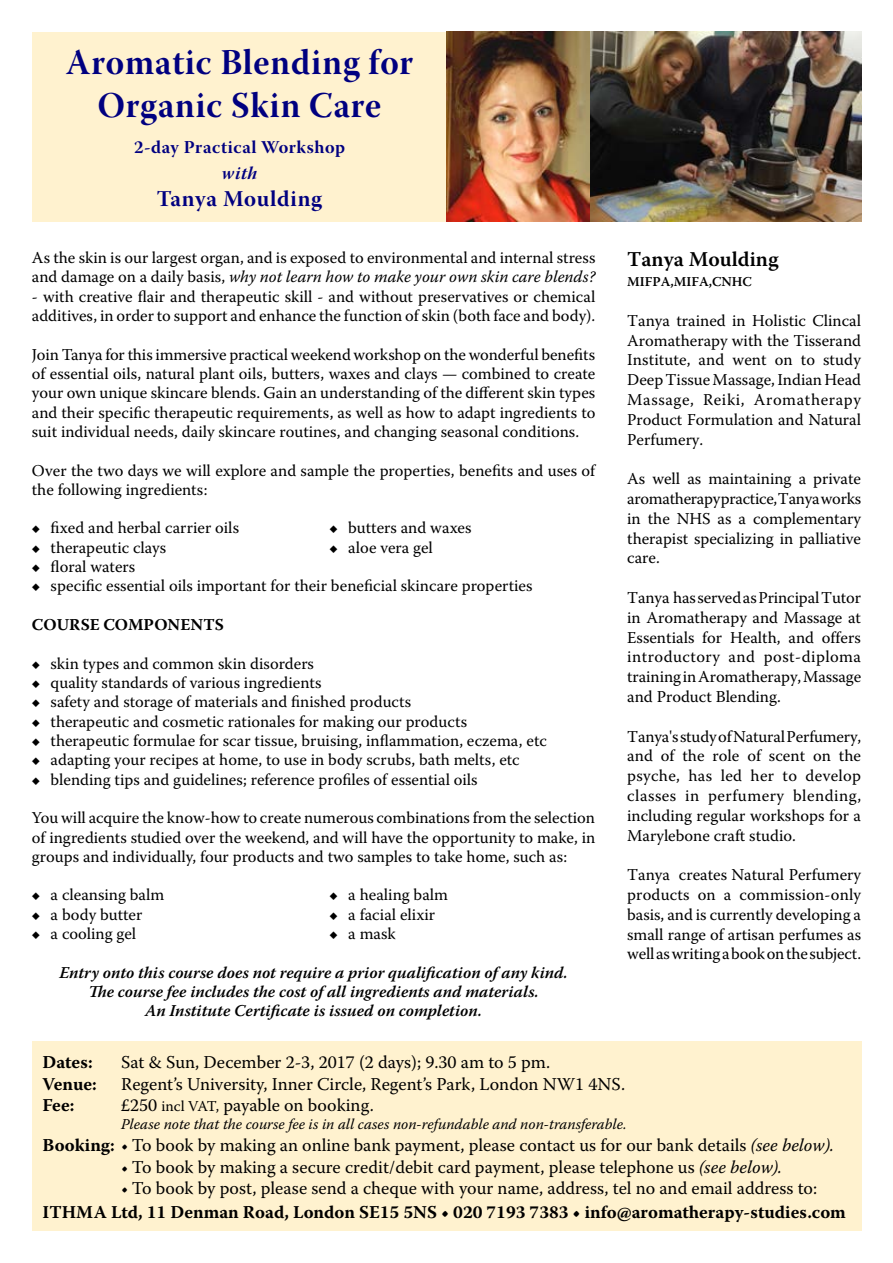
<style>
.page{position:relative;width:893px;height:1263px;background:#fff}
.page>*{position:absolute;margin:0;border:0;box-sizing:border-box;transform-origin:0 0}
.t1{font:36px/43.2px "Warnock Pro Bold Subh";letter-spacing:.025em;color:#000080;text-align:center;scale:.96 1}
.t2{font:22.5px "Warnock Pro Bold Subh";letter-spacing:.03em;color:#000080}
.t3{font:600 21px "Warnock Pro";color:#000}
.t4{font:18px "Warnock Pro";color:#000}
.t5{font:700 18px "Warnock Pro";color:#000}
.t6{font:18px "Warnock Pro Bold Subh";letter-spacing:.03em;color:#000080}
.t7{font:18px "Warnock Pro Bold It Subh";color:#000080}
.t8{font:16.5px/19.8px "Warnock Pro";color:#000;text-align:justify}
.t9{font:italic 600 16.5px/19.4px "Warnock Pro";color:#000;text-align:center}
.t10{font:700 16.5px "Warnock Pro";letter-spacing:.005em;color:#000}
.t11{font:italic 15px "Warnock Pro";color:#000}
.t12{font:600 13.5px "Warnock Pro";color:#000}
.s1{font-style:italic}
.s2{font-family:"Monotype Sorts";font-size:10.5px}
.s3{font-size:15px}
.s4{font-weight:700}
</style>
<div class="page">
<div style="left:32px;top:32px;width:414px;height:190px;background:#fff2cf"></div>
<div style="left:32px;top:1042px;width:829px;height:189px;background:#fff2cf"></div>
<img style="left:589px;top:32px;width:272px;height:190px">
<img style="left:446px;top:32px;width:143px;height:190px">
<h1 class="t1" style="left:66px;top:40px;width:363px">Aromatic Blending for<br>Organic Skin Care</h1>
<p class="t6" style="left:134px;top:137px;width:212px">2-day Practical Workshop</p>
<p class="t7" style="left:222px;top:162px;width:37px">with</p>
<h2 class="t2" style="left:157px;top:185px;width:167px">Tanya Moulding</h2>
<p class="t8" style="left:32px;top:248px;width:565px;line-height:19.4px">As the skin is our largest organ, and is exposed to environmental and internal stress and damage on a daily basis, <span class="s1">why not learn how to make your own skin care blends?</span></p>
<p class="t8" style="left:32px;top:286px;width:565px;line-height:19.4px">- with creative flair and therapeutic skill - and without preservatives or chemical additives, in order to support and enhance the function of skin (both face and body).</p>
<p class="t8" style="left:32px;top:344px;width:565px;line-height:19.4px">Join Tanya for this immersive practical weekend workshop on the wonderful benefits of essential oils, natural plant oils, butters, waxes and clays — combined to create your own unique skincare blends. Gain an understanding of the different skin types and their specific therapeutic requirements, as well as how to adapt ingredients to suit individual needs, daily skincare routines, and changing seasonal conditions.</p>
<p class="t8" style="left:32px;top:460px;width:565px;line-height:19.4px">Over the two days we will explore and sample the properties, benefits and uses of the following ingredients:</p>
<p class="t8" style="left:32px;top:518px;width:209px"><span class="s2">U</span> fixed and herbal carrier oils</p>
<p class="t8" style="left:330px;top:518px;width:144px"><span class="s2">U</span> butters and waxes</p>
<p class="t8" style="left:32px;top:537px;width:136px"><span class="s2">U</span> therapeutic clays</p>
<p class="t8" style="left:330px;top:537px;width:105px"><span class="s2">U</span> aloe vera gel</p>
<p class="t8" style="left:32px;top:557px;width:502px;line-height:19.4px"><span class="s2">U</span> floral waters<br><span class="s2">U</span> specific essential oils important for their beneficial skincare properties</p>
<p class="t10" style="left:32px;top:615px;width:194px">COURSE COMPONENTS</p>
<p class="t8" style="left:32px;top:653px;width:516px;line-height:19.4px;text-align:left"><span class="s2">U</span> skin types and common skin disorders<br><span class="s2">U</span> quality standards of various ingredients<br><span class="s2">U</span> safety and storage of materials and finished products<br><span class="s2">U</span> therapeutic and cosmetic rationales for making our products<br><span class="s2">U</span> therapeutic formulae for scar tissue, bruising, inflammation, eczema, etc <span class="s2">U</span> adapting your recipes at home, to use in body scrubs, bath melts, etc<br><span class="s2">U</span> blending tips and guidelines; reference profiles of essential oils</p>
<p class="t8" style="left:32px;top:808px;width:565px;line-height:19.4px">You will acquire the know-how to create numerous combinations from the selection of ingredients studied over the weekend, and will have the opportunity to make, in groups and individually, four products and two samples to take home, such as:</p>
<p class="t8" style="left:32px;top:885px;width:134px"><span class="s2">U</span> a cleansing balm</p>
<p class="t8" style="left:330px;top:885px;width:120px"><span class="s2">U</span> a healing balm</p>
<p class="t8" style="left:32px;top:904px;width:112px"><span class="s2">U</span> a body butter</p>
<p class="t8" style="left:330px;top:904px;width:107px"><span class="s2">U</span> a facial elixir</p>
<p class="t8" style="left:32px;top:923px;width:106px"><span class="s2">U</span> a cooling gel</p>
<p class="t8" style="left:330px;top:923px;width:68px"><span class="s2">U</span> a mask</p>
<p class="t9" style="left:59px;top:962px;width:510px">Entry onto this course does not require a prior qualification of any kind.<br>The course fee includes the cost of all ingredients and materials.<br>An Institute Certificate is issued on completion.</p>
<p class="t5" style="left:43px;top:1051px;width:52px">Dates:</p>
<p class="t4" style="left:121px;top:1051px;width:430px">Sat &amp; Sun, December 2-3, 2017 (2 days); 9.30 am to 5 pm.</p>
<p class="t5" style="left:43px;top:1073px;width:56px">Venue:</p>
<p class="t4" style="left:121px;top:1073px;width:505px">Regent’s University, Inner Circle, Regent’s Park, London NW1 4NS.</p>
<p class="t5" style="left:43px;top:1094px;width:34px">Fee:</p>
<p class="t4" style="left:121px;top:1094px;width:254px">£250 <span class="s3">incl VAT,</span> payable on booking.</p>
<p class="t11" style="left:121px;top:1115px;width:507px">Please note that the course fee is in all cases non-refundable and non-transferable.</p>
<p class="t4" style="left:43px;top:1134px;width:793px"><span class="s4">Booking:</span> • To book by making an online bank payment, please contact us for our bank details <span class="s1">(see below).</span></p>
<p class="t4" style="left:121px;top:1156px;width:662px">• To book by making a secure credit/debit card payment, please telephone us <span class="s1">(see below).</span></p>
<p class="t4" style="left:121px;top:1177px;width:697px">• To book by post, please send a cheque with your name, address, tel no and email address to:</p>
<p class="t5" style="left:43px;top:1201px;width:805px">ITHMA Ltd, 11 Denman Road, London SE15 5NS • 020 7193 7383 • info@aromatherapy-studies.com</p>
<p class="t3" style="left:627px;top:247px;width:153px">Tanya Moulding</p>
<p class="t12" style="left:627px;top:274px;width:126px">MIFPA,MIFA,CNHC</p>
<p class="t8" style="left:627px;top:310px;width:235px">Tanya trained in Holistic Clincal Aromatherapy with the Tisserand Institute, and went on to study Deep Tissue Massage, Indian Head Massage, Reiki, Aromatherapy Product Formulation and Natural Perfumery.</p>
<p class="t8" style="left:627px;top:469px;width:235px">As well as maintaining a private aromatherapy practice, Tanya works in the NHS as a complementary therapist specializing in palliative care.</p>
<p class="t8" style="left:627px;top:587px;width:235px">Tanya has served as Principal Tutor in Aromatherapy and Massage at Essentials for Health, and offers introductory and post-diploma training in Aromatherapy, Massage and Product Blending.</p>
<p class="t8" style="left:627px;top:726px;width:236px">Tanya's study of Natural Perfumery, and of the role of scent on the psyche, has led her to develop classes in perfumery blending, including regular workshops for a Marylebone craft studio.</p>
<p class="t8" style="left:627px;top:865px;width:235px">Tanya creates Natural Perfumery products on a commission-only basis, and is currently developing a small range of artisan perfumes as well as writing a book on the subject.</p>
</div>
